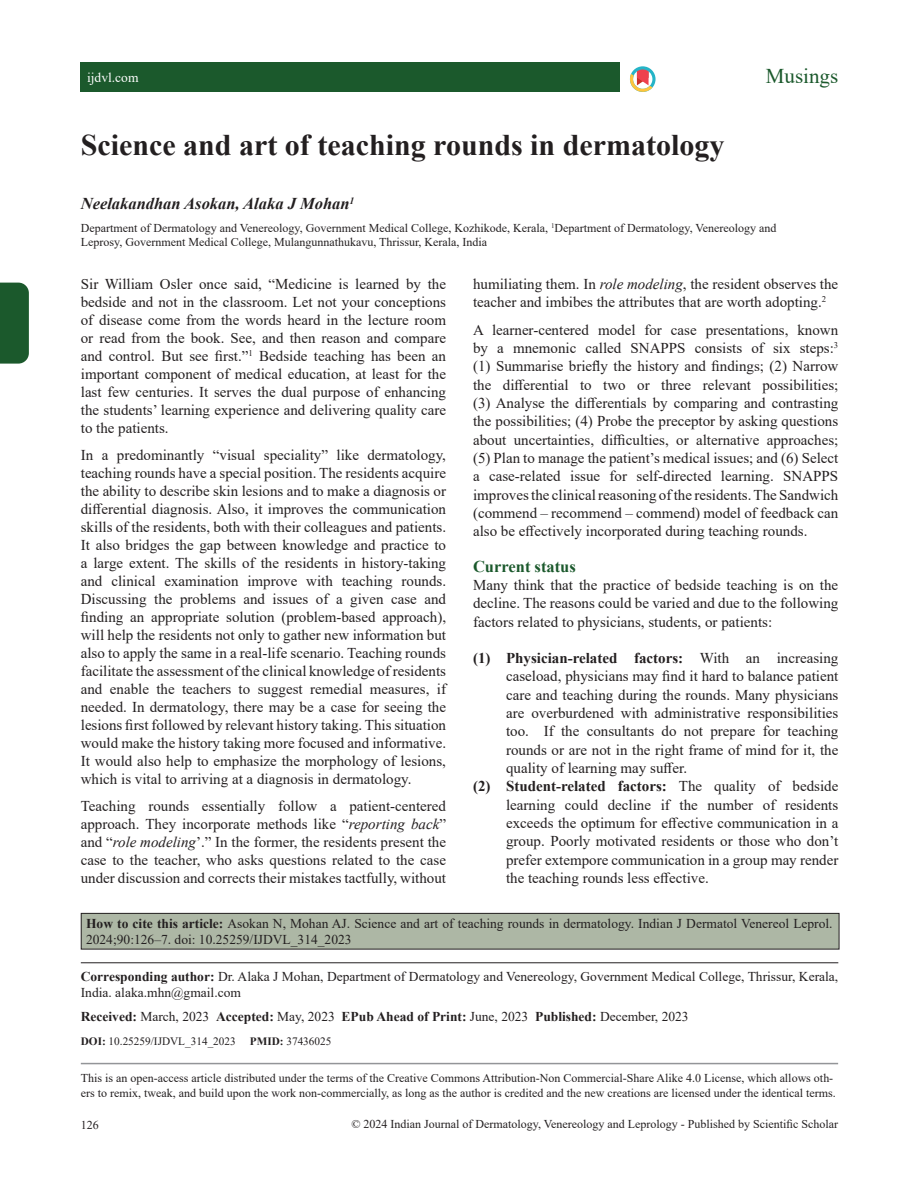
<style>
.page{position:relative;width:918px;height:1188px;background:#fff}
.page>*{position:absolute;margin:0;border:0;box-sizing:border-box;transform-origin:0 0}
.title-text{font:700 30px "Times New Roman";color:#231f20}
.suptit{font:21px "Times New Roman";color:#1b592c}
.aut-grp{font:italic 700 16.5px "Times New Roman";color:#231f20}
.heading1{font:700 16.5px "Times New Roman";color:#1b592c}
.para{font:15px/18px "Times New Roman";color:#231f20;text-align:justify}
.para_firstDropCaps{font:15px/18px "Times New Roman";color:#231f20;text-align:justify}
.listtext_1_other_fir{font:15px/18.3px "Times New Roman";color:#231f20;text-align:justify}
.listtext_1_other_mid{font:15px/18.3px "Times New Roman";color:#231f20;text-align:justify}
.para_first{font:15px/18.3px "Times New Roman";color:#231f20;text-align:justify}
.citation_para{font:13.5px/16.2px "Times New Roman";color:#231f20}
.cores-author{font:13.5px/16.2px "Times New Roman";color:#231f20}
.article_info{font:700 13.5px "Times New Roman";color:#231f20}
.t1{font:13.5px "Times New Roman";color:#fff}
.aut-aff_first_last{font:12px/15px "Times New Roman";color:#231f20}
.doi_para{font:11.25px "Times New Roman";color:#231f20}
.s1{font-style:italic}
.s2{font-weight:700}
.s3{font-weight:400}
</style>
<div class="page">
<div style="left:0;top:283px;width:29px;height:81px;background:#1b592c"></div>
<div style="left:81px;top:62px;width:539px;height:30px;background:#1b592c"></div>
<hr style="left:81px;top:1063px;width:757px;height:1px;background:#939598">
<svg style="left:630px;top:66px;width:25px;height:26px"></svg>
<div style="left:81px;top:913px;width:758px;height:36px;background:#adb7a5"></div>
<div style="left:81px;top:913px;width:758px;height:37px;border:1px solid #231f20"></div>
<hr style="left:81px;top:962px;width:757px;height:1px;background:#231f20">
<p class="t1" style="left:87px;top:68px;width:53px">ijdvl.com</p>
<p class="suptit" style="left:766px;top:62px;width:74px">Musings</p>
<p class="title-text" style="left:81px;top:123px;width:645px">Science and art of teaching rounds in dermatology</p>
<p class="aut-grp" style="left:81px;top:192px;width:275px">Neelakandhan Asokan, Alaka J Mohan<sup>1</sup></p>
<p class="aut-aff_first_last" style="left:81px;top:220px;width:697px;line-height:14.4px">Department of Dermatology and Venereology, Government Medical College, Kozhikode, Kerala, <sup>1</sup>Department of Dermatology, Venereology and<br>Leprosy, Government Medical College, Mulangunnathukavu, Thrissur, Kerala, India</p>
<p class="para_firstDropCaps" style="left:81px;top:275px;width:367px">Sir William Osler once said, “Medicine is learned by the bedside and not in the classroom. Let not your conceptions of disease come from the words heard in the lecture room or read from the book. See, and then reason and compare and control. But see first.”<sup>1</sup> Bedside teaching has been an important component of medical education, at least for the last few centuries. It serves the dual purpose of enhancing the students’ learning experience and delivering quality care to the patients.</p>
<p class="para" style="left:81px;top:446px;width:367px">In a predominantly “visual speciality” like dermatology, teaching rounds have a special position. The residents acquire the ability to describe skin lesions and to make a diagnosis or differential diagnosis. Also, it improves the communication skills of the residents, both with their colleagues and patients.<br>It also bridges the gap between knowledge and practice to a large extent. The skills of the residents in history-taking and clinical examination improve with teaching rounds.<br>Discussing the problems and issues of a given case and finding an appropriate solution (problem-based approach), will help the residents not only to gather new information but also to apply the same in a real-life scenario. Teaching rounds facilitate the assessment of the clinical knowledge of residents and enable the teachers to suggest remedial measures, if needed. In dermatology, there may be a case for seeing the lesions first followed by relevant history taking. This situation would make the history taking more focused and informative.<br>It would also help to emphasize the morphology of lesions, which is vital to arriving at a diagnosis in dermatology.</p>
<p class="para" style="left:81px;top:797px;width:367px">Teaching rounds essentially follow a patient-centered approach. They incorporate methods like “<span class="s1">reporting back</span>” and “<span class="s1">role modeling</span>’.” In the former, the residents present the case to the teacher, who asks questions related to the case under discussion and corrects their mistakes tactfully, without</p>
<p class="para" style="left:473px;top:274px;width:367px">humiliating them. In <span class="s1">role modeling</span>, the resident observes the teacher and imbibes the attributes that are worth adopting.<sup>2</sup></p>
<p class="para" style="left:473px;top:320px;width:367px">A learner-centered model for case presentations, known by a mnemonic called SNAPPS consists of six steps:<sup>3 </sup>(1) Summarise briefly the history and findings; (2) Narrow the differential to two or three relevant possibilities; (3) Analyse the differentials by comparing and contrasting the possibilities; (4) Probe the preceptor by asking questions about uncertainties, difficulties, or alternative approaches; (5) Plan to manage the patient’s medical issues; and (6) Select a case-related issue for self-directed learning. SNAPPS improves the clinical reasoning of the residents. The Sandwich (commend – recommend – commend) model of feedback can also be effectively incorporated during teaching rounds.</p>
<p class="heading1" style="left:473px;top:554px;width:104px">Current status</p>
<p class="para_first" style="left:473px;top:575px;width:367px">Many think that the practice of bedside teaching is on the decline. The reasons could be varied and due to the following factors related to physicians, students, or patients:</p>
<p class="listtext_1_other_fir" style="left:506px;top:648px;width:334px;text-indent:-33px"><span class="s2">(1) Physician-related factors:</span> With an increasing caseload, physicians may find it hard to balance patient care and teaching during the rounds. Many physicians are overburdened with administrative responsibilities too. If the consultants do not prepare for teaching rounds or are not in the right frame of mind for it, the quality of learning may suffer.</p>
<p class="listtext_1_other_mid" style="left:506px;top:777px;width:334px;text-indent:-33px"><span class="s2">(2) Student-related factors:</span> The quality of bedside learning could decline if the number of residents exceeds the optimum for effective communication in a group. Poorly motivated residents or those who don’t prefer extempore communication in a group may render the teaching rounds less effective.</p>
<p class="citation_para" style="left:86px;top:915px;width:748px"><span class="s2">How to cite this article:</span> Asokan N, Mohan AJ. Science and art of teaching rounds in dermatology. Indian J Dermatol Venereol Leprol.<br>2024;90:126–7. doi: 10.25259/IJDVL_314_2023</p>
<p class="cores-author" style="left:81px;top:968px;width:759px"><span class="s2">Corresponding author:</span> Dr. Alaka J Mohan, Department of Dermatology and Venereology, Government Medical College, Thrissur, Kerala,<br>India. alaka.mhn@gmail.com</p>
<p class="article_info" style="left:81px;top:1007px;width:609px">Received: <span class="s3">March, 2023</span> Accepted: <span class="s3">May, 2023</span> EPub Ahead of Print: <span class="s3">June, 2023</span> Published: <span class="s3">December, 2023</span></p>
<p class="doi_para" style="left:81px;top:1033px;width:156px"><span class="s2">DOI:</span> 10.25259/IJDVL_314_2023</p>
<p class="doi_para" style="left:250px;top:1033px;width:83px"><span class="s2">PMID:</span> 37436025</p>
<p class="aut-aff_first_last" style="left:81px;top:1070px;width:757px">This is an open-access article distributed under the terms of the Creative Commons Attribution-Non Commercial-Share Alike 4.0 License, which allows oth&shy;ers to remix, tweak, and build upon the work non-commercially, as long as the author is credited and the new creations are licensed under the identical terms.</p>
<p class="aut-aff_first_last" style="left:81px;top:1117px;width:19px">126</p>
<p class="aut-aff_first_last" style="left:351px;top:1117px;width:488px">© 2024 Indian Journal of Dermatology, Venereology and Leprology - Published by Scientific Scholar</p>
</div>
